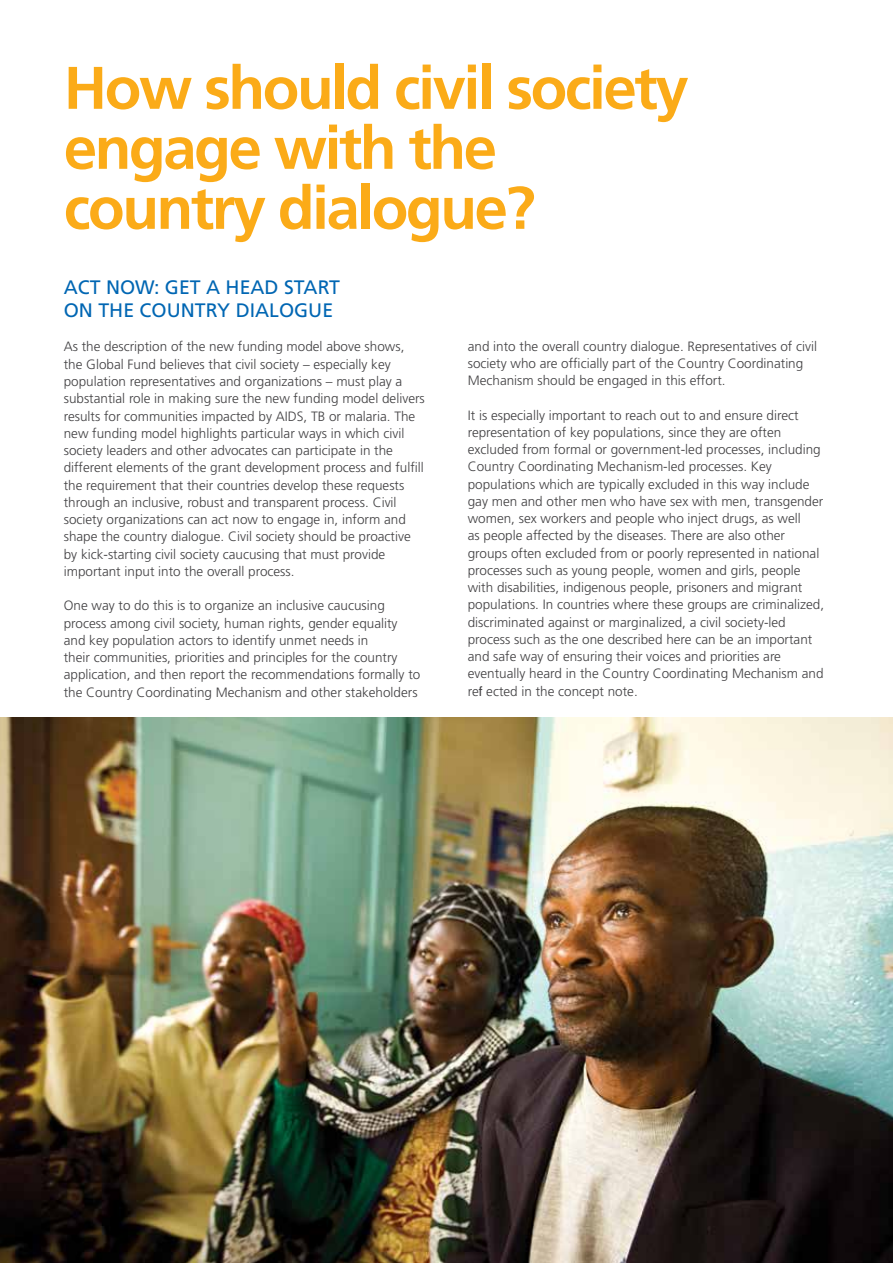
<style>
.page{position:relative;width:893px;height:1263px;background:#fff}
.page>*{position:absolute;margin:0;border:0;box-sizing:border-box;transform-origin:0 0}
.t1{font:700 60px/60px "Frutiger";letter-spacing:-.04em;color:#fbab18}
.t2{font:19.5px "Frutiger";color:#0066b3}
.t3{font:300 13.5px/17.2px "Frutiger";color:#414042}
</style>
<div class="page">
<img style="left:0;top:718px;width:893px;height:545px">
<h1 class="t1" style="left:64px;top:57px;width:626px">How should civil society engage with the country dialogue?</h1>
<h2 class="t2" style="left:64px;top:275px;width:114px">ACT N OW: GET</h2>
<h2 class="t2" style="left:206px;top:275px;width:47px">A HEAD</h2>
<h2 class="t2" style="left:284px;top:275px;width:12px">START</h2>
<h2 class="t2" style="left:64px;top:299px;width:130px">ON THE COUNTR</h2>
<h2 class="t2" style="left:217px;top:299px;width:114px">Y DIALOGUE</h2>
<p class="t3" style="left:64px;top:338px;width:363px">As the description of the new funding model above shows, the Global Fund believes that civil society – especially key population representatives and organizations – must play a substantial role in making sure the new funding model delivers results for communities impacted by AIDS, TB or malaria. The new funding model highlights particular ways in which civil society leaders and other advocates can participate in the different elements of the grant development process and fulfill the requirement that their countries develop these requests through an inclusive, robust and transparent process. Civil society organizations can act now to engage in, inform and shape the country dialogue. Civil society should be proactive by kick-starting civil society caucusing that must provide important input into the overall process.</p>
<p class="t3" style="left:64px;top:597px;width:358px">One way to do this is to organize an inclusive caucusing process among civil society, human rights, gender equality and key population actors to identify unmet needs in<br>their communities, priorities and principles for the country application, and then report the recommendations formally to the Country Coordinating Mechanism and other stakeholders</p>
<p class="t3" style="left:468px;top:337px;width:351px">and into the overall country dialogue. Representatives of civil society who are officially part of the Country Coordinating<br>Mechanism should be engaged in this effort.</p>
<p class="t3" style="left:468px;top:406px;width:358px">It is especially important to reach out to and ensure direct representation of key populations, since they are often excluded from formal or government-led processes, including Country Coordinating Mechanism-led processes. Key populations which are typically excluded in this way include gay men and other men who have sex with men, transgender women, sex workers and people who inject drugs, as well<br>as people affected by the diseases. There are also other groups often excluded from or poorly represented in national processes such as young people, women and girls, people with disabilities, indigenous people, prisoners and migrant populations. In countries where these groups are criminalized, discriminated against or marginalized, a civil society-led process such as the one described here can be an important and safe way of ensuring their voices and priorities are eventually heard in the Country Coordinating Mechanism and reflected in the concept note.</p>
</div>
